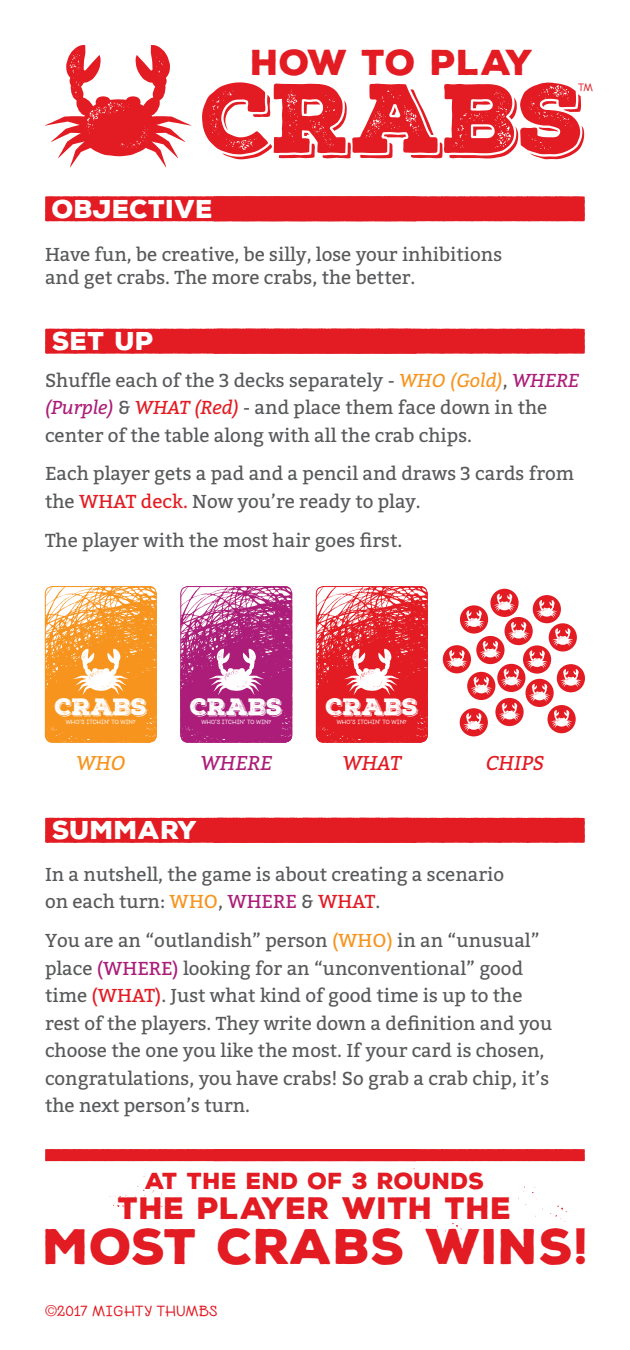
<style>
.page{position:relative;width:630px;height:1350px;background:#fff}
.page>*{position:absolute;margin:0;border:0;box-sizing:border-box;transform-origin:0 0}
.t1{font:95.5px "Nexa Rust Slab Black Shadow 01";color:#e31b23}
.t2{font:900 48.5px "Nexa Rust Sans";letter-spacing:.01em;color:#e31b23}
.t3{font:900 35px "Nexa Rust Sans";color:#e31b23}
.t4{font:900 30px "Nexa Rust Sans";letter-spacing:.01em;color:#e31b23}
.t5{font:900 25px "Nexa Rust Sans";letter-spacing:.01em;color:#fff}
.t6{font:23px "Nexa Rust Slab Black Shadow 01";color:#fff}
.t7{font:900 22.5px "Nexa Rust Sans";letter-spacing:.01em;color:#e31b23}
.t8{font:italic 20px "Bitter";color:#e31b23}
.t9{font:italic 20px "Bitter";color:#ab1d78}
.t10{font:italic 20px "Bitter";color:#f7941e}
.t11{font:18.75px/27.5px "Bitter";color:#58595b}
.t12{font:expanded 15px "Nexa Rust Handmade";letter-spacing:.02em;color:#e31b23}
.t13{font:expanded 10.75px "Nexa Rust Handmade";color:#e31b23}
.t14{font:expanded 6.25px "Nexa Rust Handmade";letter-spacing:.01em;color:#fff}
.s1{font-style:italic;color:#f7941e}
.s2{font-style:italic;color:#ab1d78}
.s3{font-style:italic;color:#e31b23}
.s4{color:#e31b23}
.s5{font-family:"KG Be Still&Know";font-stretch:normal}
.s6{color:#f7941e}
.s7{color:#ab1d78}
.s8{font-family:"Kankin";font-weight:400}
.s9{font-family:"Helvetica";font-weight:300;font-stretch:normal}
</style>
<div class="page">
<svg style="left:45px;top:45px;width:146px;height:122px"></svg>
<div style="left:45px;top:196px;width:540px;height:25px;background:#e31b23"></div>
<div style="left:45px;top:329px;width:540px;height:25px;background:#e31b23"></div>
<div style="left:45px;top:818px;width:540px;height:25px;background:#e31b23"></div>
<svg style="left:45px;top:586px;width:112px;height:157px;background:#f8a747"></svg>
<svg style="left:180px;top:586px;width:112px;height:157px;background:#ba4791"></svg>
<svg style="left:316px;top:586px;width:112px;height:157px;background:#e8454b"></svg>
<div style="left:443px;top:645px;width:28px;height:28px;background:#e31b23;border-radius:50%"></div>
<div style="left:490px;top:589px;width:29px;height:28px;background:#e31b23;border-radius:50%"></div>
<div style="left:460px;top:708px;width:28px;height:28px;background:#e31b23;border-radius:50%"></div>
<div style="left:557px;top:664px;width:28px;height:28px;background:#e31b23;border-radius:50%"></div>
<div style="left:548px;top:705px;width:28px;height:28px;background:#e31b23;border-radius:50%"></div>
<svg style="left:446px;top:594px;width:136px;height:137px"></svg>
<div style="left:45px;top:1149px;width:540px;height:12px;background:#e31b23"></div>
<svg style="left:413px;top:1204px;width:48px;height:33px"></svg>
<svg style="left:518px;top:1187px;width:49px;height:33px"></svg>
<svg style="left:402px;top:1168px;width:20px;height:18px"></svg>
<svg style="left:109px;top:1176px;width:53px;height:36px"></svg>
<h3 class="t3" style="left:251px;top:39px;width:284px">HOW TO PLAY</h3>
<h1 class="t1" style="left:202px;top:54px;width:384px">CRABS</h1>
<p class="t13" style="left:578px;top:82px;width:16px">TM</p>
<h3 class="t5" style="left:52px;top:192px;width:163px">OBJECTIVE</h3>
<p class="t11" style="left:45px;top:243px;width:459px;line-height:22.5px">Have fun, be creative, be silly, lose your inhibitions and get crabs. The more crabs, the better.</p>
<h3 class="t5" style="left:52px;top:324px;width:104px">SET UP</h3>
<p class="t11" style="left:45px;top:366px;width:536px">Shuffle each of the 3 decks separately - <span class="s1">WHO (Gold)</span>, <span class="s2">WHERE (Purple)</span> &amp; <span class="s3">WHAT (Red)</span> - and place them face down in the center of the table along with all the crab chips.</p>
<p class="t11" style="left:45px;top:459px;width:531px">Each player gets a pad and a pencil and draws 3 cards from the <span class="s4">WHAT deck.</span> Now you’re ready to play.</p>
<p class="t11" style="left:45px;top:526px;width:359px">The player with the most hair goes first.</p>
<p class="t6" style="left:55px;top:691px;width:93px">CRABS</p>
<p class="t14" style="left:66px;top:718px;width:71px">WHO<span class="s5">’</span>S ITCHIN<span class="s5">’</span> TO WIN?</p>
<p class="t10" style="left:76px;top:749px;width:51px">WHO</p>
<p class="t6" style="left:190px;top:691px;width:93px">CRABS</p>
<p class="t14" style="left:201px;top:718px;width:71px">WHO<span class="s5">’</span>S ITCHIN<span class="s5">’</span> TO WIN?</p>
<p class="t9" style="left:201px;top:749px;width:73px">WHERE</p>
<h3 class="t5" style="left:52px;top:813px;width:147px">SUMMARY</h3>
<p class="t6" style="left:326px;top:691px;width:93px">CRABS</p>
<p class="t14" style="left:337px;top:718px;width:71px">WHO<span class="s5">’</span>S ITCHIN<span class="s5">’</span> TO WIN?</p>
<p class="t8" style="left:343px;top:749px;width:60px">WHAT</p>
<p class="t8" style="left:486px;top:749px;width:60px">CHIPS</p>
<p class="t11" style="left:45px;top:860px;width:461px">In a nutshell, the game is about creating a scenario on each turn: <span class="s6">WHO</span>, <span class="s7">WHERE</span> &amp; <span class="s4">WHAT</span>.</p>
<p class="t11" style="left:45px;top:926px;width:509px">You are an “outlandish” person <span class="s6">(WHO)</span> in an “unusual” place <span class="s7">(WHERE)</span> looking for an “unconventional” good time <span class="s4">(WHAT)</span>. Just what kind of good time is up to the rest of the players. They write down a definition and you choose the one you like the most. If your card is chosen, congratulations, you have crabs! So grab a crab chip, it’s the next person’s turn.</p>
<p class="t7" style="left:145px;top:1165px;width:341px">AT THE END OF 3 ROUNDS</p>
<h3 class="t4" style="left:118px;top:1188px;width:395px">THE PLAYER WITH THE</h3>
<h2 class="t2" style="left:44px;top:1214px;width:544px">MOST CRABS WINS<span class="s8">!</span></h2>
<p class="t12" style="left:45px;top:1303px;width:174px"><span class="s9">©</span>2017 MIGHTY THUMBS</p>
</div>
